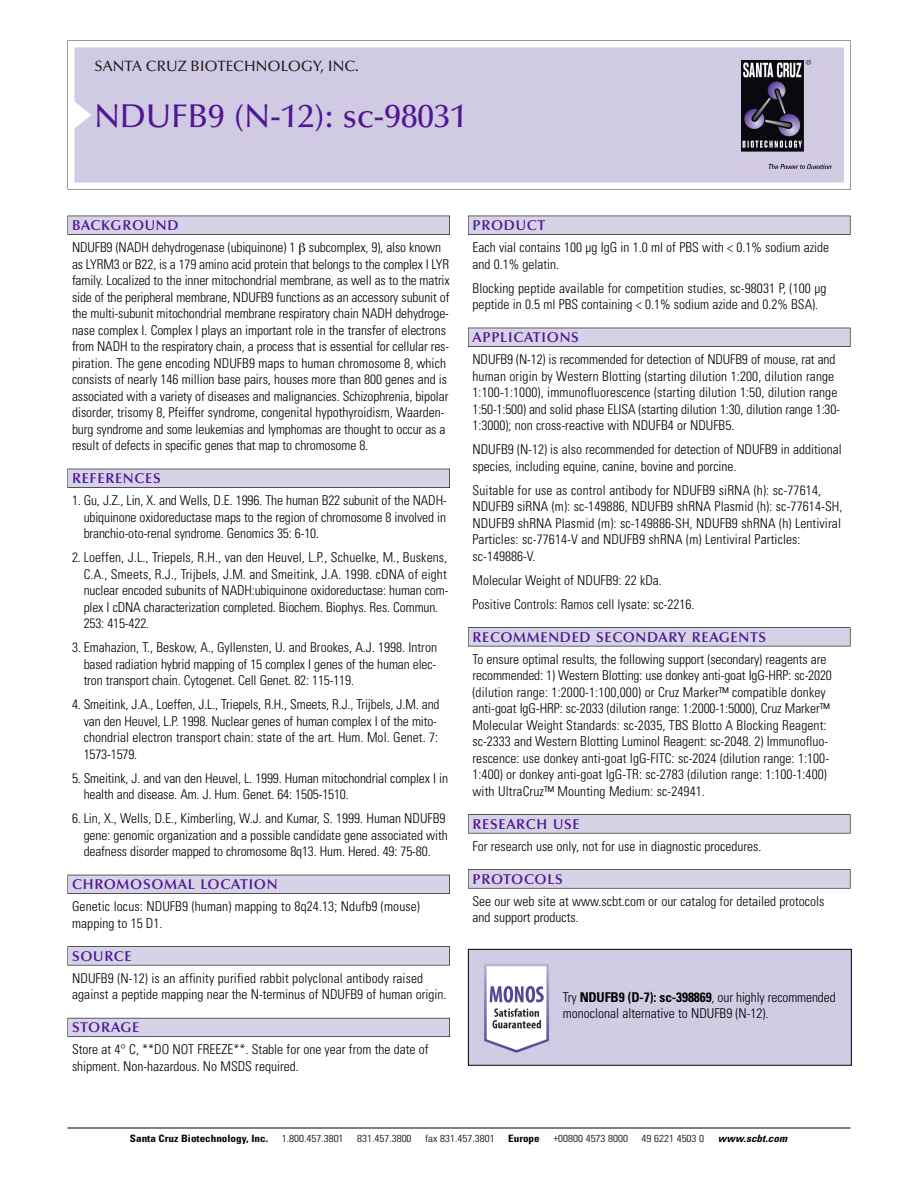
<style>
.page{position:relative;width:918px;height:1188px;background:#fff}
.page>*{position:absolute;margin:0;border:0;box-sizing:border-box;transform-origin:0 0}
.t1{font:500 33px "Optima";color:#511695}
.t2{font:500 15px "Optima";color:#231f20}
.t3{font:600 14.25px "Optima";letter-spacing:.05em;color:#511695}
.t4{font:300 condensed 13.5px/16.5px "Univers";color:#000}
.t5{font:300 condensed 10.2px "Univers";color:#000;scale:1.1 1}
.t6{font:700 condensed 10.2px "Univers";color:#000;scale:1.1 1}
.t7{font:italic 700 condensed 10.2px "Univers";letter-spacing:.005em;color:#000;scale:1.1 1}
.s1{font-weight:700}
</style>
<div class="page">
<svg style="left:68px;top:40px;width:783px;height:149px"></svg>
<div style="left:74px;top:47px;width:770px;height:135px;background:#d1cae3"></div>
<img style="left:741px;top:60px;width:90px;height:108px">
<div style="left:68px;top:216px;width:382px;height:19px;background:#525155"></div>
<div style="left:68px;top:216px;width:381px;height:18px;background:#d7d3e7"></div>
<div style="left:68px;top:469px;width:382px;height:19px;background:#515055"></div>
<div style="left:68px;top:469px;width:381px;height:18px;background:#d7d3e7"></div>
<div style="left:68px;top:875px;width:382px;height:19px;background:#525158"></div>
<div style="left:68px;top:875px;width:381px;height:18px;background:#d7d3e7"></div>
<div style="left:68px;top:946px;width:382px;height:19px;background:#575759"></div>
<div style="left:68px;top:947px;width:381px;height:18px;background:#d7d3e7"></div>
<div style="left:68px;top:1018px;width:382px;height:19px;background:#5b5a62"></div>
<div style="left:68px;top:1018px;width:381px;height:18px;background:#d7d3e7"></div>
<div style="left:468px;top:216px;width:382px;height:19px;background:#525155"></div>
<div style="left:468px;top:216px;width:382px;height:18px;background:#d7d3e7"></div>
<div style="left:468px;top:328px;width:382px;height:19px;background:#515055"></div>
<div style="left:468px;top:328px;width:382px;height:18px;background:#d7d3e7"></div>
<div style="left:468px;top:627px;width:382px;height:19px;background:#545357"></div>
<div style="left:468px;top:628px;width:382px;height:18px;background:#d7d3e7"></div>
<div style="left:468px;top:814px;width:382px;height:19px;background:#575759"></div>
<div style="left:468px;top:815px;width:382px;height:18px;background:#d7d3e7"></div>
<svg style="left:468px;top:869px;width:382px;height:20px"></svg>
<div style="left:468px;top:870px;width:382px;height:18px;background:#d7d3e7"></div>
<hr style="left:68px;top:1128px;width:782px;height:1px;background:#000">
<img style="left:470px;top:951px;width:380px;height:113px">
<div style="left:468px;top:949px;width:384px;height:117px;border:1px solid #000"></div>
<p class="t2" style="left:94px;top:61px;width:266px">SANTA CRUZ BIOTECHNOLOGY, INC.</p>
<h1 class="t1" style="left:94px;top:103px;width:374px">NDUFB9 (N-12): sc-98031</h1>
<p class="t3" style="left:72px;top:219px;width:108px">BACKGROUND</p>
<p class="t4" style="left:72px;top:240px;width:379px">NDUFB9 (NADH dehydrogenase (ubiquinone) 1 subcomplex, 9), also known as LYRM3 or B22, is a 179 amino acid protein that belongs to the complex I LYR family. Localized to the inner mitochondrial membrane, as well as to the matrix side of the peripheral membrane, NDUFB9 functions as an accessory subunit of the multi-subunit mitochondrial membrane respiratory chain NADH dehydroge&shy;nase complex I. Complex I plays an important role in the transfer of electrons from NADH to the respiratory chain, a process that is essential for cellular res&shy;piration. The gene encoding NDUFB9 maps to human chromosome 8, which consists of nearly 146 million base pairs, houses more than 800 genes and is associated with a variety of diseases and malignancies. Schizophrenia, bipolar disorder, trisomy 8, Pfeiffer syndrome, congenital hypothyroidism, Waarden&shy;burg syndrome and some leukemias and lymphomas are thought to occur as a result of defects in specific genes that map to chromosome 8.</p>
<p class="t3" style="left:72px;top:473px;width:90px">REFERENCES</p>
<p class="t4" style="left:84px;top:493px;width:365px;text-align:justify;text-indent:-12px">1. Gu, J.Z., Lin, X. and Wells, D.E. 1996. The human B22 subunit of the NADH&shy;ubiquinone oxidoreductase maps to the region of chromosome 8 involved in branchio-oto-renal syndrome. Genomics 35: 6-10.</p>
<p class="t4" style="left:84px;top:550px;width:366px;text-indent:-12px">2. Loeffen, J.L., Triepels, R.H., van den Heuvel, L.P., Schuelke, M., Buskens, C.A., Smeets, R.J., Trijbels, J.M. and Smeitink, J.A. 1998. cDNA of eight nuclear encoded subunits of NADH:ubiquinone oxidoreductase: human com&shy;plex I cDNA characterization completed. Biochem. Biophys. Res. Commun.<br>253: 415-422.</p>
<p class="t4" style="left:84px;top:640px;width:355px;text-align:justify;text-indent:-12px">3. Emahazion, T., Beskow, A., Gyllensten, U. and Brookes, A.J. 1998. Intron based radiation hybrid mapping of 15 complex I genes of the human elec&shy;tron transport chain. Cytogenet. Cell Genet. 82: 115-119.</p>
<p class="t4" style="left:84px;top:697px;width:357px;text-indent:-12px">4. Smeitink, J.A., Loeffen, J.L., Triepels, R.H., Smeets, R.J., Trijbels, J.M. and van den Heuvel, L.P. 1998. Nuclear genes of human complex I of the mito&shy;chondrial electron transport chain: state of the art. Hum. Mol. Genet. 7:<br>1573-1579.</p>
<p class="t4" style="left:84px;top:771px;width:366px;text-indent:-12px">5. Smeitink, J. and van den Heuvel, L. 1999. Human mitochondrial complex I in health and disease. Am. J. Hum. Genet. 64: 1505-1510.</p>
<p class="t4" style="left:84px;top:811px;width:366px;text-indent:-12px">6. Lin, X., Wells, D.E., Kimberling, W.J. and Kumar, S. 1999. Human NDUFB9 gene: genomic organization and a possible candidate gene associated with deafness disorder mapped to chromosome 8q13. Hum. Hered. 49: 75-80.</p>
<p class="t3" style="left:72px;top:879px;width:207px">CHROMOSOMAL LOCATION</p>
<p class="t4" style="left:72px;top:899px;width:349px">Genetic locus: NDUFB9 (human) mapping to 8q24.13; Ndufb9 (mouse) mapping to 15 D1.</p>
<p class="t3" style="left:72px;top:950px;width:61px">SOURCE</p>
<p class="t4" style="left:72px;top:971px;width:376px">NDUFB9 (N-12) is an affinity purified rabbit polyclonal antibody raised against a peptide mapping near the N-terminus of NDUFB9 of human origin.</p>
<p class="t3" style="left:72px;top:1022px;width:69px">STORAGE</p>
<p class="t4" style="left:72px;top:1042px;width:358px">Store at 4° C, **DO NOT FREEZE**. Stable for one year from the date of shipment. Non-hazardous. No MSDS required.</p>
<p class="t3" style="left:473px;top:219px;width:74px">PRODUCT</p>
<p class="t4" style="left:473px;top:240px;width:358px">Each vial contains 100 µg IgG in 1.0 ml of PBS with &lt; 0.1% sodium azide and 0.1% gelatin.</p>
<p class="t4" style="left:473px;top:281px;width:356px">Blocking peptide available for competition studies, sc-98031 P, (100 µg peptide in 0.5 ml PBS containing &lt; 0.1% sodium azide and 0.2% BSA).</p>
<p class="t3" style="left:473px;top:332px;width:108px">APPLICATIONS</p>
<p class="t4" style="left:473px;top:352px;width:369px">NDUFB9 (N-12) is recommended for detection of NDUFB9 of mouse, rat and human origin by Western Blotting (starting dilution 1:200, dilution range 1:100-1:1000), immunofluorescence (starting dilution 1:50, dilution range 1:50-1:500) and solid phase ELISA (starting dilution 1:30, dilution range 1:30- 1:3000); non cross-reactive with NDUFB4 or NDUFB5.</p>
<p class="t4" style="left:473px;top:442px;width:371px">NDUFB9 (N-12) is also recommended for detection of NDUFB9 in additional species, including equine, canine, bovine and porcine.</p>
<p class="t4" style="left:473px;top:483px;width:371px">Suitable for use as control antibody for NDUFB9 siRNA (h): sc-77614, NDUFB9 siRNA (m): sc-149886, NDUFB9 shRNA Plasmid (h): sc-77614-SH, NDUFB9 shRNA Plasmid (m): sc-149886-SH, NDUFB9 shRNA (h) Lentiviral Particles: sc-77614-V and NDUFB9 shRNA (m) Lentiviral Particles: sc-149886-V.</p>
<p class="t4" style="left:473px;top:569px;width:223px;line-height:24px">Molecular Weight of NDUFB9: 22 kDa.<br>Positive Controls: Ramos cell lysate: sc-2216.</p>
<p class="t3" style="left:473px;top:631px;width:295px">RECOMMENDED SECONDARY REAGENTS</p>
<p class="t4" style="left:473px;top:652px;width:361px">To ensure optimal results, the following support (secondary) reagents are recommended: 1) Western Blotting: use donkey anti-goat IgG-HRP: sc-2020 (dilution range: 1:2000-1:100,000) or Cruz Marker™ compatible donkey anti-goat IgG-HRP: sc-2033 (dilution range: 1:2000-1:5000), Cruz Marker™ Molecular Weight Standards: sc-2035, TBS Blotto A Blocking Reagent: sc-2333 and Western Blotting Luminol Reagent: sc-2048. 2) Immunofluo&shy;rescence: use donkey anti-goat IgG-FITC: sc-2024 (dilution range: 1:100- 1:400) or donkey anti-goat IgG-TR: sc-2783 (dilution range: 1:100-1:400) with UltraCruz™ Mounting Medium: sc-24941.</p>
<p class="t3" style="left:473px;top:818px;width:109px">RESEARCH USE</p>
<p class="t4" style="left:473px;top:839px;width:290px">For research use only, not for use in diagnostic procedures.</p>
<p class="t3" style="left:473px;top:873px;width:92px">PROTOCOLS</p>
<p class="t4" style="left:473px;top:894px;width:353px">See our web site at www.scbt.com or our catalog for detailed protocols and support products.</p>
<p class="t4" style="left:563px;top:990px;width:274px">Try <span class="s1">NDUFB9 (D-7): sc-398869</span>, our highly recommended monoclonal alternative to NDUFB9 (N-12).</p>
<p class="t6" style="left:130px;top:1135px;width:127px">Santa Cruz Biotechnology, Inc.</p>
<p class="t5" style="left:282px;top:1135px;width:58px">1.800.457.3801</p>
<p class="t5" style="left:357px;top:1135px;width:51px">831.457.3800</p>
<p class="t5" style="left:425px;top:1135px;width:65px">fax 831.457.3801</p>
<p class="t6" style="left:508px;top:1135px;width:30px">Europe</p>
<p class="t5" style="left:553px;top:1135px;width:69px">+00800 4573 8000</p>
<p class="t5" style="left:642px;top:1135px;width:58px">49 6221 4503 0</p>
<p class="t7" style="left:718px;top:1135px;width:64px">www.scbt.com</p>
</div>
